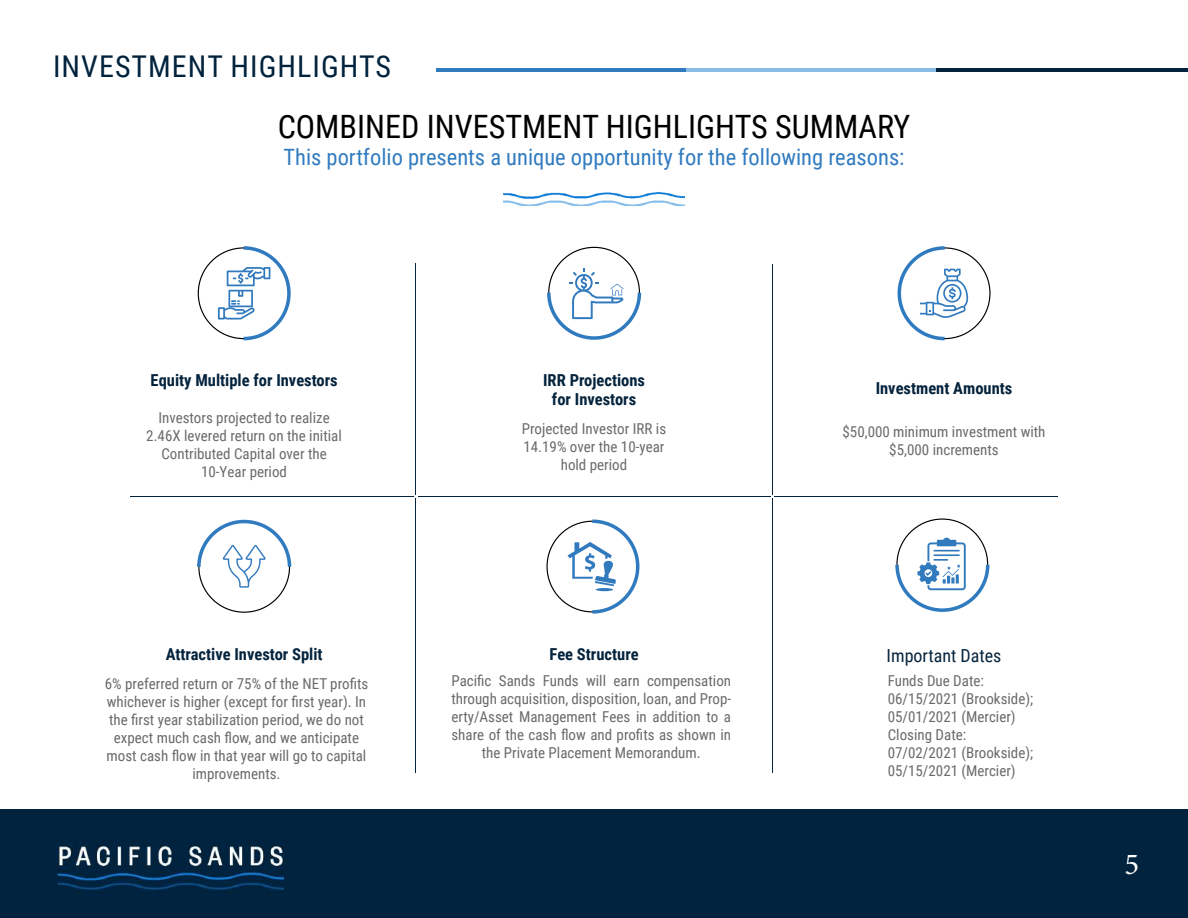
<style>
.page{position:relative;width:1188px;height:918px;background:#fff}
.page>*{position:absolute;margin:0;border:0;box-sizing:border-box;transform-origin:0 0}
.t1{font:32.25px "Roboto Condensed";color:#000}
.t2{font:30.45px "Minion Pro";color:#fff}
.t3{font:30px "Roboto Condensed";letter-spacing:.035em;color:#01233d}
.t4{font:22.5px "Roboto Condensed";color:#307bc0}
.t5{font:18px "Roboto Condensed";color:#04233d}
.t6{font:700 16.5px/19.8px "Roboto Condensed";color:#04233d;text-align:center}
.t7{font:15px/18px "Roboto Condensed";color:#6b6a69;text-align:center}
</style>
<div class="page">
<div style="left:0;top:810px;width:1188px;height:108px;background:#01233d"></div>
<img style="left:55px;top:841px;width:229px;height:49px">
<hr style="left:436px;top:69px;width:250px;height:3px;background:#327abe">
<hr style="left:686px;top:69px;width:250px;height:3px;background:#87bde6">
<hr style="left:936px;top:69px;width:252px;height:3px;background:#01233d">
<svg style="left:218px;top:246px;width:73px;height:95px"></svg>
<svg style="left:897px;top:246px;width:71px;height:95px"></svg>
<svg style="left:197px;top:519px;width:95px;height:69px"></svg>
<hr style="left:415px;top:264px;width:1px;height:231px;background:#01233d">
<hr style="left:130px;top:496px;width:284px;height:1px;background:#01233d">
<hr style="left:774px;top:496px;width:284px;height:1px;background:#01233d">
<hr style="left:415px;top:498px;width:1px;height:274px;background:#01233d">
<hr style="left:772px;top:264px;width:1px;height:231px;background:#01233d">
<hr style="left:772px;top:498px;width:1px;height:274px;background:#01233d">
<hr style="left:418px;top:496px;width:352px;height:1px;background:#01233d">
<svg style="left:547px;top:268px;width:95px;height:72px"></svg>
<img style="left:503px;top:192px;width:182px;height:14px">
<svg style="left:568px;top:519px;width:72px;height:95px"></svg>
<svg style="left:895px;top:538px;width:95px;height:74px"></svg>
<h3 class="t3" style="left:53px;top:46px;width:339px">INVESTMENT HIGHLIGHTS</h3>
<h1 class="t1" style="left:278px;top:104px;width:634px">COMBINED INVESTMENT HIGHLIGHTS SUMMARY</h1>
<h3 class="t4" style="left:283px;top:141px;width:623px">This portfolio presents a unique opportunity for the following reasons:</h3>
<p class="t6" style="left:151px;top:369px;width:189px">Equity Multiple for Investors</p>
<p class="t7" style="left:146px;top:408px;width:197px">Investors projected to realize<br>2.46X levered return on the initial<br>Contributed Capital over the<br>10-Year period</p>
<p class="t6" style="left:166px;top:644px;width:158px">Attractive Investor Split</p>
<p class="t7" style="left:105px;top:674px;width:265px">6% preferred return or 75% of the NET profits whichever is higher (except for first year). In the first year stabilization period, we do not expect much cash flow, and we anticipate most cash flow in that year will go to capital improvements.</p>
<p class="t6" style="left:543px;top:369px;width:103px">IRR Projections for Investors</p>
<p class="t7" style="left:522px;top:419px;width:146px">Projected Investor IRR is<br>14.19% over the 10-year hold period</p>
<p class="t6" style="left:550px;top:644px;width:91px">Fee Structure</p>
<p class="t7" style="left:451px;top:672px;width:281px">Pacific Sands Funds will earn compensation through acquisition, disposition, loan, and Prop&shy;erty/Asset Management Fees in addition to a share of the cash flow and profits as shown in the Private Placement Memorandum.</p>
<p class="t6" style="left:876px;top:377px;width:138px">Investment Amounts</p>
<p class="t7" style="left:843px;top:422px;width:205px">$50,000 minimum investment with $5,000 increments</p>
<p class="t5" style="left:887px;top:643px;width:116px">Important Dates</p>
<p class="t7" style="left:888px;top:672px;width:147px;text-align:left">Funds Due Date:<br>06/15/2021 (Brookside);<br>05/01/2021 (Mercier)<br>Closing Date:<br>07/02/2021 (Brookside);<br>05/15/2021 (Mercier)</p>
<h2 class="t2" style="left:1124px;top:844px;width:16px">5</h2>
</div>
